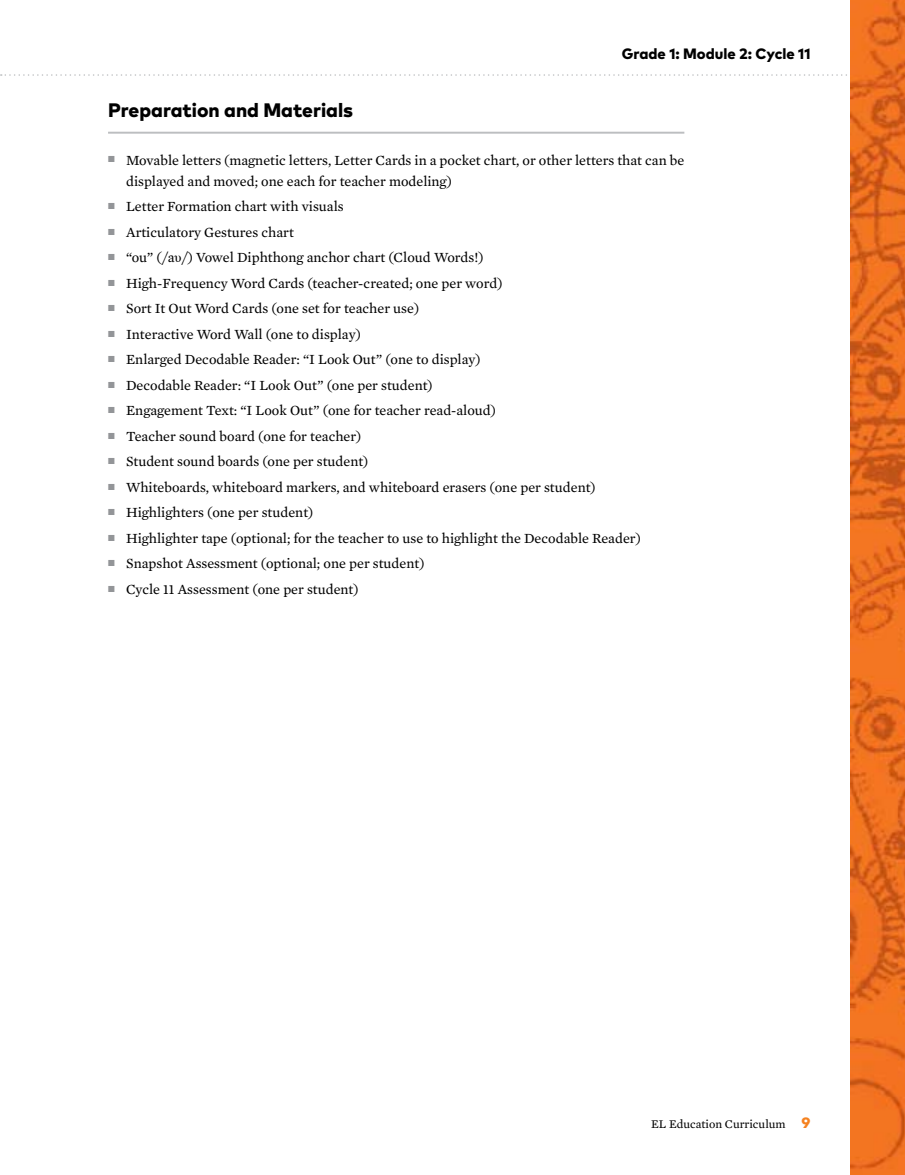
<style>
.page{position:relative;width:905px;height:1175px;background:#fff}
.page>*{position:absolute;margin:0;border:0;box-sizing:border-box;transform-origin:0 0}
.t1{font:800 19.5px "Mark Pro";color:#000}
.t2{font:800 15px "Mark Pro";color:#000}
.t3{font:14.25px/21px "Mercury Text G2";color:#000}
.t4{font:12px "Mercury Text G2";color:#000}
.s1{font-family:"Times New Roman"}
.s2{font-family:"Mark Pro";font-weight:800;font-size:15px;color:#f58220}
</style>
<div class="page">
<svg style="left:1px;top:74px;width:846px;height:2px"></svg>
<img style="left:850px;top:0;width:54px;height:1174px">
<hr style="left:108px;top:132px;width:576px;height:2px;background:#bcbec0">
<p class="t2" style="left:622px;top:42px;width:190px">Grade 1: Module 2: Cycle 11</p>
<h1 class="t1" style="left:108px;top:95px;width:247px">Preparation and Materials</h1>
<p class="t3" style="left:126px;top:149px;width:559px;text-indent:-18px"><sup>■</sup> Movable letters (magnetic letters, Letter Cards in a pocket chart, or other letters that can be displayed and moved; one each for teacher modeling)</p>
<p class="t3" style="left:108px;top:195px;width:237px"><sup>■</sup> Letter Formation chart with visuals</p>
<p class="t3" style="left:108px;top:221px;width:187px"><sup>■</sup> Articulatory Gestures chart</p>
<p class="t3" style="left:108px;top:246px;width:377px"><sup>■</sup> “ou” (/a<span class="s1">υ</span>/) Vowel Diphthong anchor chart (Cloud Words!)</p>
<p class="t3" style="left:108px;top:272px;width:396px"><sup>■</sup> High-Frequency Word Cards (teacher-created; one per word)</p>
<p class="t3" style="left:108px;top:297px;width:312px"><sup>■</sup> Sort It Out Word Cards (one set for teacher use)</p>
<p class="t3" style="left:108px;top:323px;width:254px"><sup>■</sup> Interactive Word Wall (one to display)</p>
<p class="t3" style="left:108px;top:348px;width:374px"><sup>■</sup> Enlarged Decodable Reader: “I Look Out” (one to display)</p>
<p class="t3" style="left:108px;top:374px;width:326px"><sup>■</sup> Decodable Reader: “I Look Out” (one per student)</p>
<p class="t3" style="left:108px;top:399px;width:389px"><sup>■</sup> Engagement Text: “I Look Out” (one for teacher read-aloud)</p>
<p class="t3" style="left:108px;top:425px;width:255px"><sup>■</sup> Teacher sound board (one for teacher)</p>
<p class="t3" style="left:108px;top:450px;width:262px"><sup>■</sup> Student sound boards (one per student)</p>
<p class="t3" style="left:108px;top:476px;width:489px"><sup>■</sup> Whiteboards, whiteboard markers, and whiteboard erasers (one per student)</p>
<p class="t3" style="left:108px;top:501px;width:207px"><sup>■</sup> Highlighters (one per student)</p>
<p class="t3" style="left:108px;top:527px;width:534px"><sup>■</sup> Highlighter tape (optional; for the teacher to use to highlight the Decodable Reader)</p>
<p class="t3" style="left:108px;top:552px;width:318px"><sup>■</sup> Snapshot Assessment (optional; one per student)</p>
<p class="t3" style="left:108px;top:578px;width:252px"><sup>■</sup> Cycle 11 Assessment (one per student)</p>
<p class="t4" style="left:651px;top:1115px;width:161px">EL Education Curriculum <span class="s2">9</span></p>
</div>
